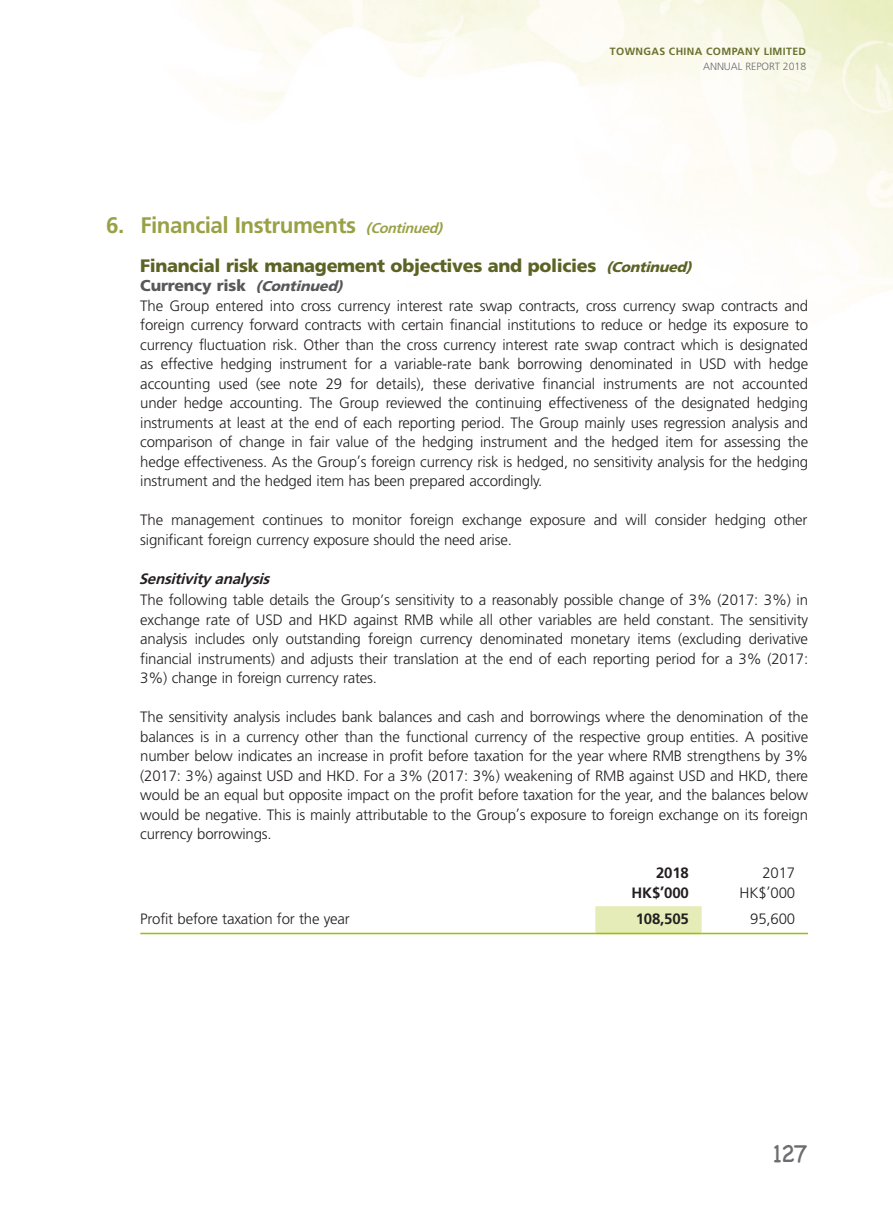
<style>
.page{position:relative;width:893px;height:1212px;background:#fff}
.page>*{position:absolute;margin:0;border:0;box-sizing:border-box;transform-origin:0 0}
.t1{font:25.5px "Chalkboard";color:#6c6d70}
.Heading_1{font:700 22.5px "Frutiger LT Std";letter-spacing:-.02em;color:#99a146}
.Heading_2{font:900 18px "Frutiger LT Std";letter-spacing:-.02em;color:#5c6325}
.Heading_3{font:900 15.75px "Frutiger LT Std";color:#57585a}
.Body_Text{font:300 15px/19.5px "Frutiger LT Std";letter-spacing:-.01em;color:#231f20;text-align:justify}
.Heading_4{font:italic 700 15px "Frutiger LT Std";color:#231f20}
.Body_Text-2{font:700 15px "Frutiger LT Std";letter-spacing:-.01em;color:#231f20}
.t2{font:700 10.5px "Frutiger LT Std";letter-spacing:.035em;color:#69712d}
.t3{font:300 10.5px "Frutiger LT Std";letter-spacing:-.005em;color:#6c6d70}
.s1{font-style:italic;font-size:14.25px}
</style>
<div class="page">
<img style="left:140px;top:0;width:753px;height:935px">
<svg style="left:595px;top:906px;width:107px;height:27px;background:#e5ebb6"></svg>
<hr style="left:140px;top:933px;width:455px;height:1px;background:#93c200">
<hr style="left:595px;top:933px;width:107px;height:1px;background:#93c200">
<hr style="left:702px;top:933px;width:106px;height:1px;background:#93c200">
<p class="t2" style="left:610px;top:45px;width:198px">TOWNGAS CHINA COMPANY LIMITED</p>
<p class="t3" style="left:703px;top:61px;width:105px">ANNUAL REPORT 2018</p>
<p class="Heading_1" style="left:106px;top:212px;width:342px">6. Financial Instruments <span class="s1">(Continued)</span></p>
<p class="Heading_2" style="left:140px;top:255px;width:557px">Financial risk management objectives and policies <span class="s1">(Continued)</span></p>
<p class="Heading_3" style="left:140px;top:276px;width:208px">C u r re n c y r i s k <span class="s1">(Continued)</span></p>
<p class="Body_Text" style="left:140px;top:296px;width:669px">The Group entered into cross currency interest rate swap contracts, cross currency swap contracts and foreign currency forward contracts with certain financial institutions to reduce or hedge its exposure to currency fluctuation risk. Other than the cross currency interest rate swap contract which is designated as effective hedging instrument for a variable-rate bank borrowing denominated in USD with hedge accounting used (see note 29 for details), these derivative financial instruments are not accounted under hedge accounting. The Group reviewed the continuing effectiveness of the designated hedging instruments at least at the end of each reporting period. The Group mainly uses regression analysis and comparison of change in fair value of the hedging instrument and the hedged item for assessing the hedge effectiveness. As the Group’s foreign currency risk is hedged, no sensitivity analysis for the hedging instrument and the hedged item has been prepared accordingly.</p>
<p class="Body_Text" style="left:140px;top:510px;width:669px">The management continues to monitor foreign exchange exposure and will consider hedging other significant foreign currency exposure should the need arise.</p>
<p class="Heading_4" style="left:139px;top:570px;width:137px">Sensitivityanalysis</p>
<p class="Body_Text" style="left:140px;top:591px;width:669px">The following table details the Group’s sensitivity to a reasonably possible change of 3% (2017: 3%) in exchange rate of USD and HKD against RMB while all other variables are held constant. The sensitivity analysis includes only outstanding foreign currency denominated monetary items (excluding derivative financial instruments) and adjusts their translation at the end of each reporting period for a 3% (2017:<br>3%) change in foreign currency rates.</p>
<p class="Body_Text" style="left:140px;top:708px;width:669px">The sensitivity analysis includes bank balances and cash and borrowings where the denomination of the balances is in a currency other than the functional currency of the respective group entities. A positive number below indicates an increase in profit before taxation for the year where RMB strengthens by 3% (2017: 3%) against USD and HKD. For a 3% (2017: 3%) weakening of RMB against USD and HKD, there would be an equal but opposite impact on the profit before taxation for the year, and the balances below would be negative. This is mainly attributable to the Group’s exposure to foreign exchange on its foreign currency borrowings.</p>
<p class="Body_Text-2" style="left:656px;top:864px;width:34px">2018</p>
<p class="Body_Text" style="left:762px;top:864px;width:34px">2017</p>
<p class="Body_Text-2" style="left:632px;top:884px;width:59px">HK$’000</p>
<p class="Body_Text" style="left:740px;top:883px;width:57px">HK$’000</p>
<p class="Body_Text" style="left:140px;top:909px;width:211px">Profit before taxation for the year</p>
<p class="Body_Text-2" style="left:636px;top:910px;width:55px">108,505</p>
<p class="Body_Text" style="left:750px;top:909px;width:46px">95,600</p>
<h1 class="t1" style="left:773px;top:1139px;width:37px">127</h1>
</div>
